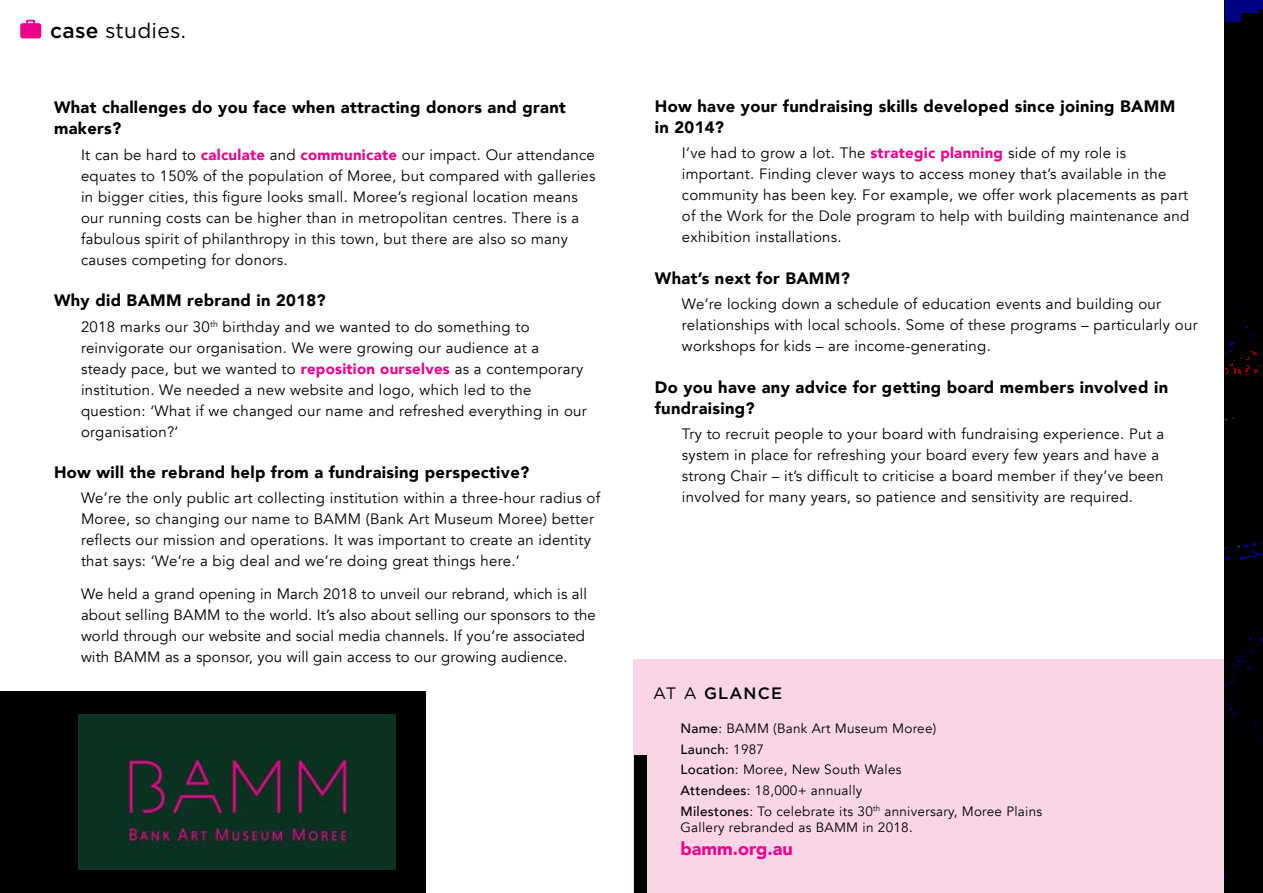
<style>
.page{position:relative;width:1263px;height:893px;background:#fff}
.page>*{position:absolute;margin:0;border:0;box-sizing:border-box;transform-origin:0 0}
.t1{font:21px "Gotham";letter-spacing:.01em;color:#000}
.t2{font:900 18px "Avenir";color:#ec008c}
.steps_heading{font:900 16.5px/21px "Avenir";letter-spacing:.02em;color:#000}
.further_reading{font:500 16.5px "Gotham";letter-spacing:.07em;color:#000}
.tabbed_text{font:15px/21px "Avenir";letter-spacing:.02em;color:#000}
.at_a_glance{font:13.5px/16.5px "Avenir";letter-spacing:.02em;color:#000}
.at_a_glance-2{font:500 13.5px "Avenir";letter-spacing:.02em;color:#000}
.s1{font-weight:500}
.s2{font-weight:900;color:#ec008c}
.s3{font-weight:400}
</style>
<div class="page">
<div style="left:20px;top:23px;width:21px;height:15px;background:#ec008c;border-radius:3px"></div>
<svg style="left:25px;top:19px;width:11px;height:5px"></svg>
<div style="left:1225px;top:0;width:38px;height:659px;background:#000"></div>
<div style="left:634px;top:659px;width:629px;height:234px;background:#fad5e6"></div>
<div style="left:0;top:691px;width:425px;height:202px;background:#000"></div>
<img style="left:79px;top:714px;width:316px;height:156px">
<h1 class="t1" style="left:50px;top:17px;width:137px"><span class="s1">case</span> studies.</h1>
<p class="steps_heading" style="left:54px;top:97px;width:513px">What challenges do you face when attracting donors and grant makers?</p>
<p class="tabbed_text" style="left:81px;top:144px;width:516px">It can be hard to <span class="s2">calculate</span> and <span class="s2">communicate</span> our impact. Our attendance equates to 150% of the population of Moree, but compared with galleries in bigger cities, this figure looks small. Moree’s regional location means our running costs can be higher than in metropolitan centres. There is a fabulous spirit of philanthropy in this town, but there are also so many causes competing for donors.</p>
<p class="steps_heading" style="left:54px;top:290px;width:273px">Why did BAMM rebrand in 2018?</p>
<p class="tabbed_text" style="left:81px;top:316px;width:507px">2018 marks our 30<sup>th</sup> birthday and we wanted to do something to reinvigorate our organisation. We were growing our audience at a steady pace, but we wanted to <span class="s2">reposition ourselves</span> as a contemporary institution. We needed a new website and logo, which led to the question: ‘What if we changed our name and refreshed everything in our organisation?’</p>
<p class="steps_heading" style="left:54px;top:461px;width:477px">How will the rebrand help from a fundraising perspective?</p>
<p class="tabbed_text" style="left:81px;top:488px;width:521px">We’re the only public art collecting institution within a three-hour radius of Moree, so changing our name to BAMM (Bank Art Museum Moree) better reflects our mission and operations. It was important to create an identity that says: ‘We’re a big deal and we’re doing great things here.’</p>
<p class="tabbed_text" style="left:81px;top:584px;width:516px">We held a grand opening in March 2018 to unveil our rebrand, which is all about selling BAMM to the world. It’s also about selling our sponsors to the world through our website and social media channels. If you’re associated with BAMM as a sponsor, you will gain access to our growing audience.</p>
<p class="steps_heading" style="left:655px;top:95px;width:522px">How have your fundraising skills developed since joining BAMM in 2014?</p>
<p class="tabbed_text" style="left:682px;top:143px;width:509px">I’ve had to grow a lot. The <span class="s2">strategic planning</span> side of my role is important. Finding clever ways to access money that’s available in the community has been key. For example, we offer work placements as part of the Work for the Dole program to help with building maintenance and exhibition installations.</p>
<p class="steps_heading" style="left:655px;top:267px;width:197px">What’s next for BAMM?</p>
<p class="tabbed_text" style="left:682px;top:294px;width:517px">We’re locking down a schedule of education events and building our relationships with local schools. Some of these programs – particularly our workshops for kids – are income-generating.</p>
<p class="steps_heading" style="left:655px;top:376px;width:515px">Do you have any advice for getting board members involved in fundraising?</p>
<p class="tabbed_text" style="left:682px;top:423px;width:484px">Try to recruit people to your board with fundraising experience. Put a system in place for refreshing your board every few years and have a strong Chair – it’s difficult to criticise a board member if they’ve been involved for many years, so patience and sensitivity are required.</p>
<p class="further_reading" style="left:653px;top:682px;width:131px"><span class="s3">AT A</span> GLANCE</p>
<p class="at_a_glance" style="left:680px;top:720px;width:257px"><span class="s1">Name</span>: BAMM (Bank Art Museum Moree)</p>
<p class="at_a_glance-2" style="left:680px;top:737px;width:85px">Launch<span class="s3">: 1987</span></p>
<p class="at_a_glance" style="left:680px;top:762px;width:222px"><span class="s1">Location</span>: Moree, New South Wales</p>
<p class="at_a_glance" style="left:680px;top:782px;width:183px"><span class="s1">Attendees</span>: 18,000+ annually</p>
<p class="at_a_glance" style="left:680px;top:803px;width:363px"><span class="s1">Milestones</span>: To celebrate its 30<sup>th</sup> anniversary, Moree Plains<br>Gallery rebranded as BAMM in 2018.</p>
<p class="t2" style="left:680px;top:833px;width:114px">bamm.org.au</p>
</div>
